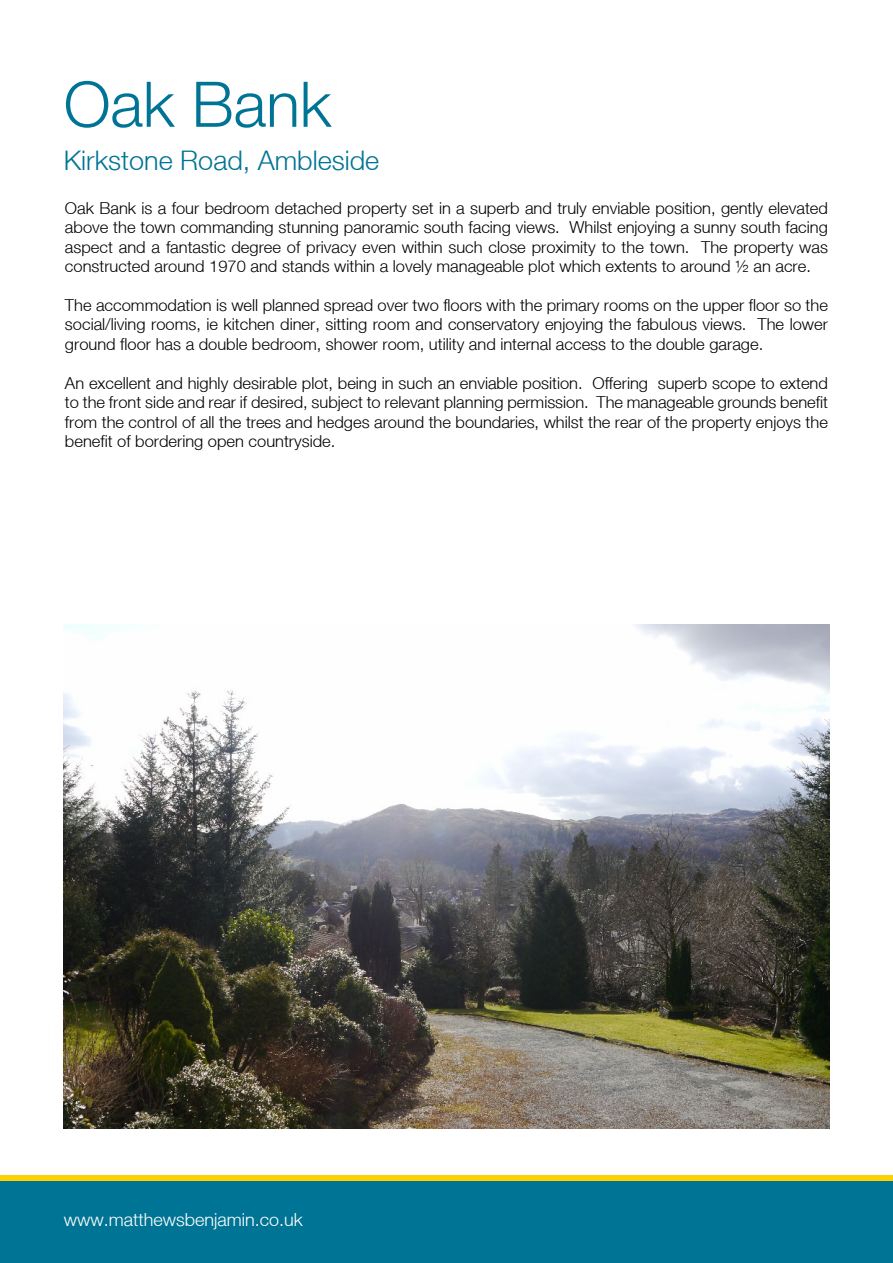
<style>
.page{position:relative;width:893px;height:1263px;background:#fff}
.page>*{position:absolute;margin:0;border:0;box-sizing:border-box;transform-origin:0 0}
.t1{font:300 63px "Helvetica Neue";color:#007495}
.t2{font:300 27px "Helvetica Neue";color:#007495}
.t3{font:300 18px "Helvetica Neue";color:#fff}
.t4{font:300 16.5px/19.5px "Helvetica Neue";color:#000;text-align:justify}
</style>
<div class="page">
<div style="left:0;top:1178px;width:892px;height:85px;background:#007495"></div>
<div style="left:0;top:1175px;width:893px;height:6px;background:#fcd001"></div>
<img style="left:64px;top:625px;width:765px;height:503px">
<h1 class="t1" style="left:64px;top:82px;width:269px">Oak Bank</h1>
<h2 class="t2" style="left:64px;top:151px;width:317px">Kirkstone Road, Ambleside</h2>
<p class="t4" style="left:65px;top:199px;width:764px">Oak Bank is a four bedroom detached property set in a superb and truly enviable position, gently elevated above the town commanding stunning panoramic south facing views. Whilst enjoying a sunny south facing aspect and a fantastic degree of privacy even within such close proximity to the town. The property was constructed around 1970 and stands within a lovely manageable plot which extents to around ½ an acre.</p>
<p class="t4" style="left:65px;top:297px;width:764px">The accommodation is well planned spread over two floors with the primary rooms on the upper floor so the social/living rooms, ie kitchen diner, sitting room and conservatory enjoying the fabulous views. The lower ground floor has a double bedroom, shower room, utility and internal access to the double garage.</p>
<p class="t4" style="left:65px;top:375px;width:764px">An excellent and highly desirable plot, being in such an enviable position. Offering superb scope to extend to the front side and rear if desired, subject to relevant planning permission. The manageable grounds benefit from the control of all the trees and hedges around the boundaries, whilst the rear of the property enjoys the benefit of bordering open countryside.</p>
<p class="t3" style="left:64px;top:1213px;width:240px">www.matthewsbenjamin.co.uk</p>
</div>
